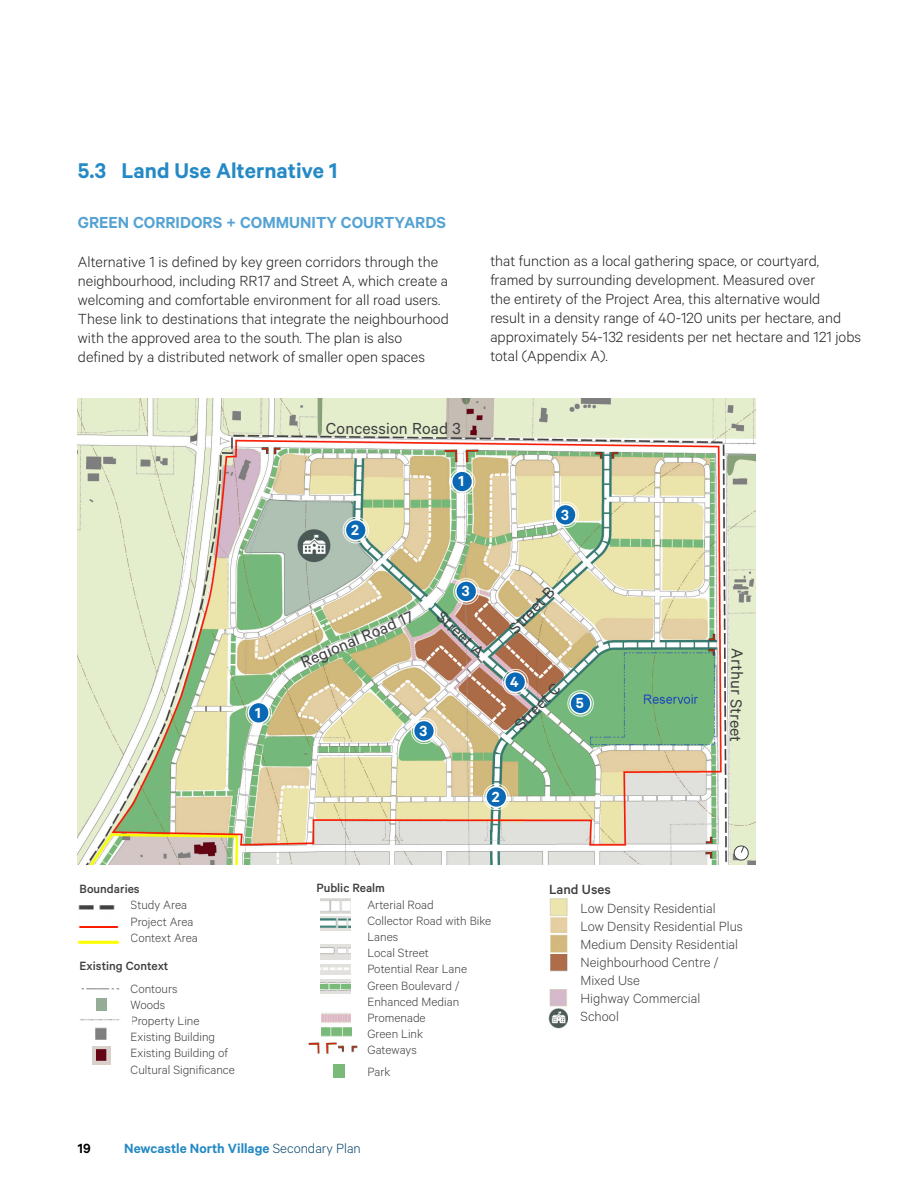
<style>
.page{position:relative;width:918px;height:1188px;background:#fff}
.page>*{position:absolute;margin:0;border:0;box-sizing:border-box;transform-origin:0 0}
.t1{font:600 24px "Calibre";color:#2489c5}
.t2{font:18px "Calibre";letter-spacing:.01em;color:#3e3e3f}
.Bolded_Caps{font:600 18px "Calibre";color:#55a3d3}
.Body_Text{font:300 16.5px/18.9px "Calibre";color:#231f20}
.t3{font:600 16.5px "Calibre";color:#fff}
.t4{font:300 15px/18px "Calibre";color:#3e3e3f}
.t5{font:600 15px "Calibre";color:#2489c5}
.t6{font:500 15px "Calibre";color:#3e3e3f}
.t7{font:600 15px "Calibre";color:#000}
.t8{font:300 13.5px/16.2px "Calibre";color:#3e3e3f}
.t9{font:500 13.5px "Calibre";color:#3e3e3f}
.s1{font-weight:300;color:#06456b}
</style>
<div class="page">
<img style="left:78px;top:398px;width:678px;height:467px">
<svg style="left:733px;top:845px;width:16px;height:16px"></svg>
<img style="left:78px;top:905px;width:37px;height:5px">
<img style="left:78px;top:926px;width:41px;height:2px">
<img style="left:76px;top:939px;width:45px;height:5px">
<svg style="left:96px;top:998px;width:10px;height:12px"></svg>
<img style="left:80px;top:1019px;width:40px;height:2px">
<img style="left:95px;top:1027px;width:12px;height:13px">
<svg style="left:92px;top:1046px;width:19px;height:19px"></svg>
<svg style="left:96px;top:1050px;width:10px;height:11px"></svg>
<img style="left:320px;top:898px;width:31px;height:15px">
<img style="left:320px;top:916px;width:31px;height:15px">
<img style="left:320px;top:945px;width:31px;height:15px">
<img style="left:320px;top:964px;width:31px;height:10px">
<svg style="left:333px;top:1065px;width:11px;height:12px"></svg>
<img style="left:321px;top:980px;width:30px;height:14px">
<img style="left:321px;top:1013px;width:30px;height:24px">
<img style="left:308px;top:1042px;width:50px;height:12px">
<img style="left:549px;top:899px;width:19px;height:17px">
<img style="left:550px;top:917px;width:18px;height:16px">
<img style="left:550px;top:934px;width:18px;height:37px">
<img style="left:549px;top:990px;width:18px;height:16px">
<img style="left:548px;top:1008px;width:20px;height:21px">
<svg style="left:82px;top:989px;width:37px;height:1px"></svg>
<svg style="left:244px;top:698px;width:30px;height:29px"></svg>
<svg style="left:447px;top:466px;width:31px;height:30px"></svg>
<svg style="left:341px;top:515px;width:30px;height:30px"></svg>
<svg style="left:481px;top:782px;width:31px;height:29px"></svg>
<svg style="left:409px;top:716px;width:30px;height:29px"></svg>
<svg style="left:550px;top:500px;width:31px;height:29px"></svg>
<svg style="left:451px;top:576px;width:31px;height:30px"></svg>
<svg style="left:500px;top:667px;width:31px;height:29px"></svg>
<svg style="left:565px;top:688px;width:31px;height:30px"></svg>
<h2 class="t1" style="left:78px;top:157px;width:261px">5.3 Land Use Alternative 1</h2>
<p class="Bolded_Caps" style="left:78px;top:211px;width:369px">GREEN CORRIDORS + COMMUNITY COURTYARDS</p>
<p class="Body_Text" style="left:78px;top:252px;width:372px">Alternative 1 is defined by key green corridors through the neighbourhood, including RR17 and Street A, which create a welcoming and comfortable environment for all road users.<br>These link to destinations that integrate the neighbourhood with the approved area to the south. The plan is also defined by a distributed network of smaller open spaces</p>
<p class="Body_Text" style="left:490px;top:251px;width:372px">that function as a local gathering space, or courtyard, framed by surrounding development. Measured over<br>the entirety of the Project Area, this alternative would<br>result in a density range of 40-120 units per hectare, and approximately 54-132 residents per net hectare and 121 jobs total (Appendix A).</p>
<p class="t2" style="left:326px;top:418px;width:137px">Concession Road 3</p>
<p class="t3" style="left:255px;top:703px;width:7px">1</p>
<p class="t3" style="left:351px;top:520px;width:9px">2</p>
<p class="t2" style="left:298px;top:653px;width:122px;rotate:-23deg">Regional Road 17</p>
<p class="t3" style="left:459px;top:471px;width:7px">1</p>
<p class="t3" style="left:462px;top:581px;width:9px">3</p>
<p class="t2" style="left:446px;top:606px;width:60px;rotate:43deg">Street A</p>
<p class="t3" style="left:419px;top:721px;width:9px">3</p>
<p class="t3" style="left:561px;top:505px;width:9px">3</p>
<p class="t2" style="left:504px;top:623px;width:59px;rotate:-46deg">Street B</p>
<p class="t3" style="left:510px;top:672px;width:10px">4</p>
<p class="t2" style="left:510px;top:720px;width:60px;rotate:-46deg">Street C</p>
<p class="t3" style="left:576px;top:693px;width:10px">5</p>
<p class="t3" style="left:492px;top:787px;width:9px">2</p>
<p class="t2" style="left:748px;top:648px;width:96px;rotate:91deg">Arthur Street</p>
<p class="t9" style="left:80px;top:881px;width:62px">Boundaries</p>
<p class="t8" style="left:131px;top:897px;width:58px">Study Area</p>
<p class="t8" style="left:131px;top:913px;width:64px">Project Area</p>
<p class="t8" style="left:131px;top:929px;width:69px">Context Area</p>
<p class="t9" style="left:80px;top:958px;width:90px">Existing Context</p>
<p class="t8" style="left:131px;top:980px;width:48px">Contours</p>
<p class="t8" style="left:131px;top:996px;width:36px">Woods</p>
<p class="t8" style="left:131px;top:1012px;width:70px">Property Line</p>
<p class="t8" style="left:131px;top:1028px;width:86px">Existing Building</p>
<p class="t8" style="left:131px;top:1045px;width:106px">Existing Building of<br>Cultural Significance</p>
<p class="t9" style="left:316px;top:880px;width:70px">Public Realm</p>
<p class="t8" style="left:368px;top:896px;width:68px">Arterial Road</p>
<p class="t8" style="left:368px;top:912px;width:125px">Collector Road with Bike<br>Lanes</p>
<p class="t8" style="left:368px;top:944px;width:63px">Local Street</p>
<p class="t8" style="left:368px;top:961px;width:101px">Potential Rear Lane</p>
<p class="t8" style="left:368px;top:977px;width:93px;text-align:justify">Green Boulevard / Enhanced Median Promenade</p>
<p class="t8" style="left:368px;top:1025px;width:57px">Green Link</p>
<p class="t8" style="left:368px;top:1042px;width:51px">Gateways</p>
<p class="t8" style="left:368px;top:1063px;width:25px">Park</p>
<p class="t7" style="left:78px;top:1139px;width:14px">19</p>
<p class="t5" style="left:124px;top:1139px;width:238px">Newcastle North Village <span class="s1">Secondary Plan</span></p>
<p class="t6" style="left:549px;top:880px;width:63px">Land Uses</p>
<p class="t4" style="left:580px;top:899px;width:137px">Low Density Residential</p>
<p class="t4" style="left:580px;top:917px;width:164px">Low Density Residential Plus</p>
<p class="t4" style="left:580px;top:935px;width:159px">Medium Density Residential</p>
<p class="t4" style="left:580px;top:953px;width:139px">Neighbourhood Centre /</p>
<p class="t4" style="left:580px;top:971px;width:61px">Mixed Use</p>
<p class="t4" style="left:580px;top:989px;width:121px">Highway Commercial<br>School</p>
</div>
